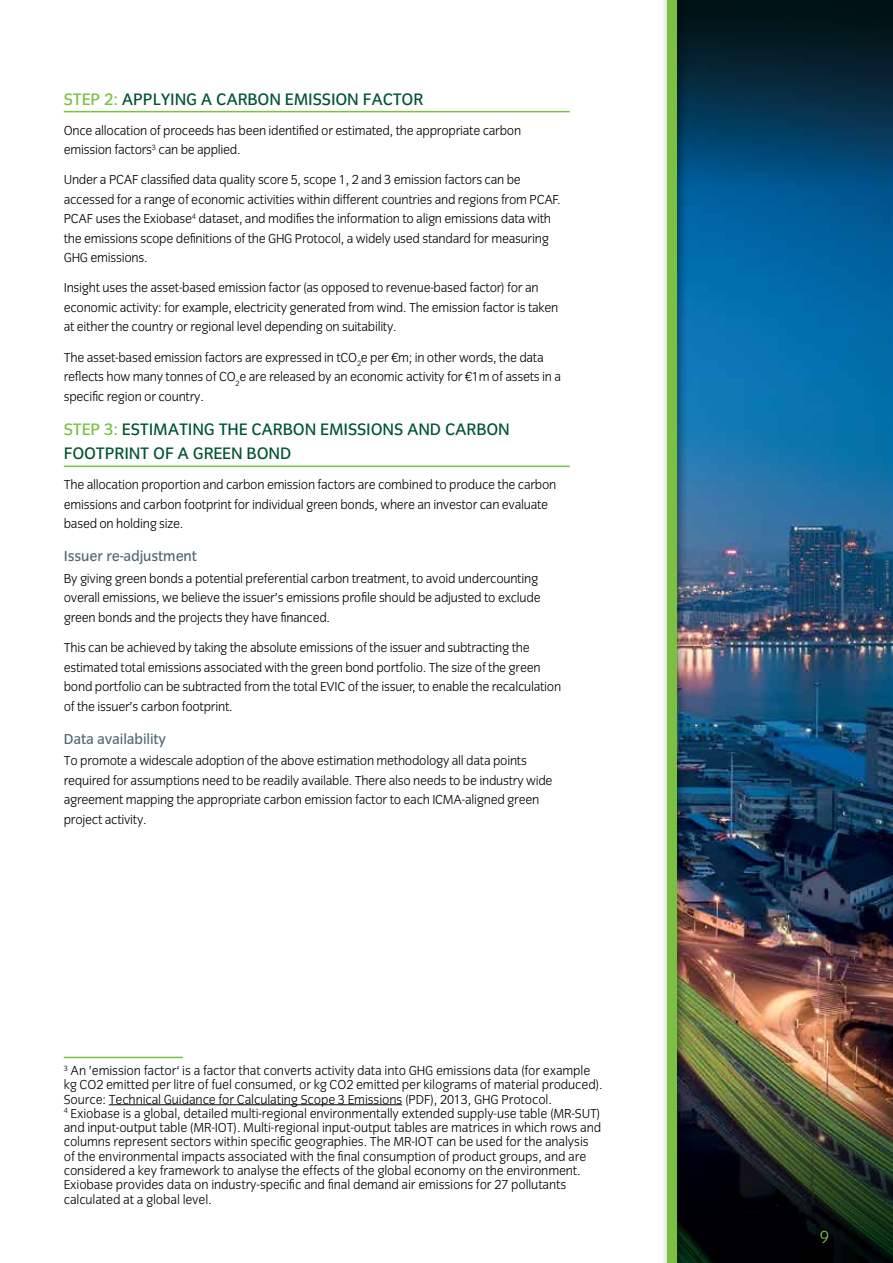
<style>
.page{position:relative;width:893px;height:1263px;background:#fff}
.page>*{position:absolute;margin:0;border:0;box-sizing:border-box;transform-origin:0 0}
.t1{font:18px "Congress Sans Light Std";color:#7ac143}
.t2{font:17.25px/24px "Congress Sans Std";letter-spacing:-.01em;color:#005432}
.t3{font:15px "Congress Sans Std";letter-spacing:-.01em;color:#506877}
.t4{font:13.5px/19.5px "Congress Sans Light Std";letter-spacing:-.02em;color:#000}
.s1{color:#7ac143}
</style>
<div class="page">
<img style="left:688px;top:304px;width:205px;height:656px">
<img style="left:688px;top:960px;width:205px;height:303px">
<svg style="left:688px;top:0;width:205px;height:304px;background:#02436b"></svg>
<div style="left:661px;top:0;width:27px;height:1263px;background:#000;opacity:.45"></div>
<div style="left:667px;top:0;width:9px;height:1263px;background:#7ac143"></div>
<hr style="left:64px;top:1057px;width:119px;height:1px;background:#7ac143">
<hr style="left:109px;top:1104px;width:293px;height:1px;background:#000">
<hr style="left:64px;top:111px;width:506px;height:1px;background:#7ac143">
<hr style="left:64px;top:466px;width:506px;height:1px;background:#7ac143">
<p class="t2" style="left:64px;top:87px;width:361px"><span class="s1">STEP 2:</span> APPLYING A CARBON EMISSION FACTOR</p>
<p class="t4" style="left:64px;top:121px;width:459px">Once allocation of proceeds has been identified or estimated, the appropriate carbon emission factors<sup>3</sup> can be applied.</p>
<p class="t4" style="left:64px;top:170px;width:498px">Under a PCAF classified data quality score 5, scope 1, 2 and 3 emission factors can be accessed for a range of economic activities within different countries and regions from PCAF.<br>PCAF uses the Exiobase<sup>4</sup> dataset, and modifies the information to align emissions data with the emissions scope definitions of the GHG Protocol, a widely used standard for measuring GHG emissions.</p>
<p class="t4" style="left:64px;top:278px;width:496px">Insight uses the asset-based emission factor (as opposed to revenue-based factor) for an economic activity: for example, electricity generated from wind. The emission factor is taken at either the country or regional level depending on suitability.</p>
<p class="t4" style="left:64px;top:348px;width:499px">The asset-based emission factors are expressed in tCO<sub>2</sub>e per €m; in other words, the data reflects how many tonnes of CO<sub>2</sub>e are released by an economic activity for €1m of assets in a specific region or country.</p>
<p class="t2" style="left:64px;top:418px;width:448px"><span class="s1">STEP 3:</span> ESTIMATING THE CARBON EMISSIONS AND CARBON<br>FOOTPRINT OF A GREEN BOND</p>
<p class="t4" style="left:64px;top:475px;width:494px">The allocation proportion and carbon emission factors are combined to produce the carbon emissions and carbon footprint for individual green bonds, where an investor can evaluate based on holding size.</p>
<p class="t3" style="left:64px;top:548px;width:135px">Issuer re-adjustment</p>
<p class="t4" style="left:64px;top:569px;width:478px">By giving green bonds a potential preferential carbon treatment, to avoid undercounting overall emissions, we believe the issuer’s emissions profile should be adjusted to exclude green bonds and the projects they have financed.</p>
<p class="t4" style="left:64px;top:638px;width:499px">This can be achieved by taking the absolute emissions of the issuer and subtracting the estimated total emissions associated with the green bond portfolio. The size of the green bond portfolio can be subtracted from the total EVIC of the issuer, to enable the recalculation of the issuer’s carbon footprint.</p>
<p class="t3" style="left:64px;top:730px;width:104px">Data availability</p>
<p class="t4" style="left:64px;top:751px;width:490px">To promote a widescale adoption of the above estimation methodology all data points required for assumptions need to be readily available. There also needs to be industry wide agreement mapping the appropriate carbon emission factor to each ICMA-aligned green project activity.</p>
<p class="t4" style="left:64px;top:1064px;width:540px;line-height:14.2px"><sup>3</sup> An ’emission factor‘ is a factor that converts activity data into GHG emissions data (for example kg CO2 emitted per litre of fuel consumed, or kg CO2 emitted per kilograms of material produced).<br>Source: Technical Guidance for Calculating Scope 3 Emissions (PDF), 2013, GHG Protocol.<br><sup>4</sup> Exiobase is a global, detailed multi-regional environmentally extended supply-use table (MR-SUT) and input-output table (MR-IOT). Multi-regional input-output tables are matrices in which rows and columns represent sectors within specific geographies. The MR-IOT can be used for the analysis of the environmental impacts associated with the final consumption of product groups, and are considered a key framework to analyse the effects of the global economy on the environment.<br>Exiobase provides data on industry-specific and final demand air emissions for 27 pollutants calculated at a global level.</p>
<h1 class="t1" style="left:820px;top:1227px;width:11px">9</h1>
</div>
